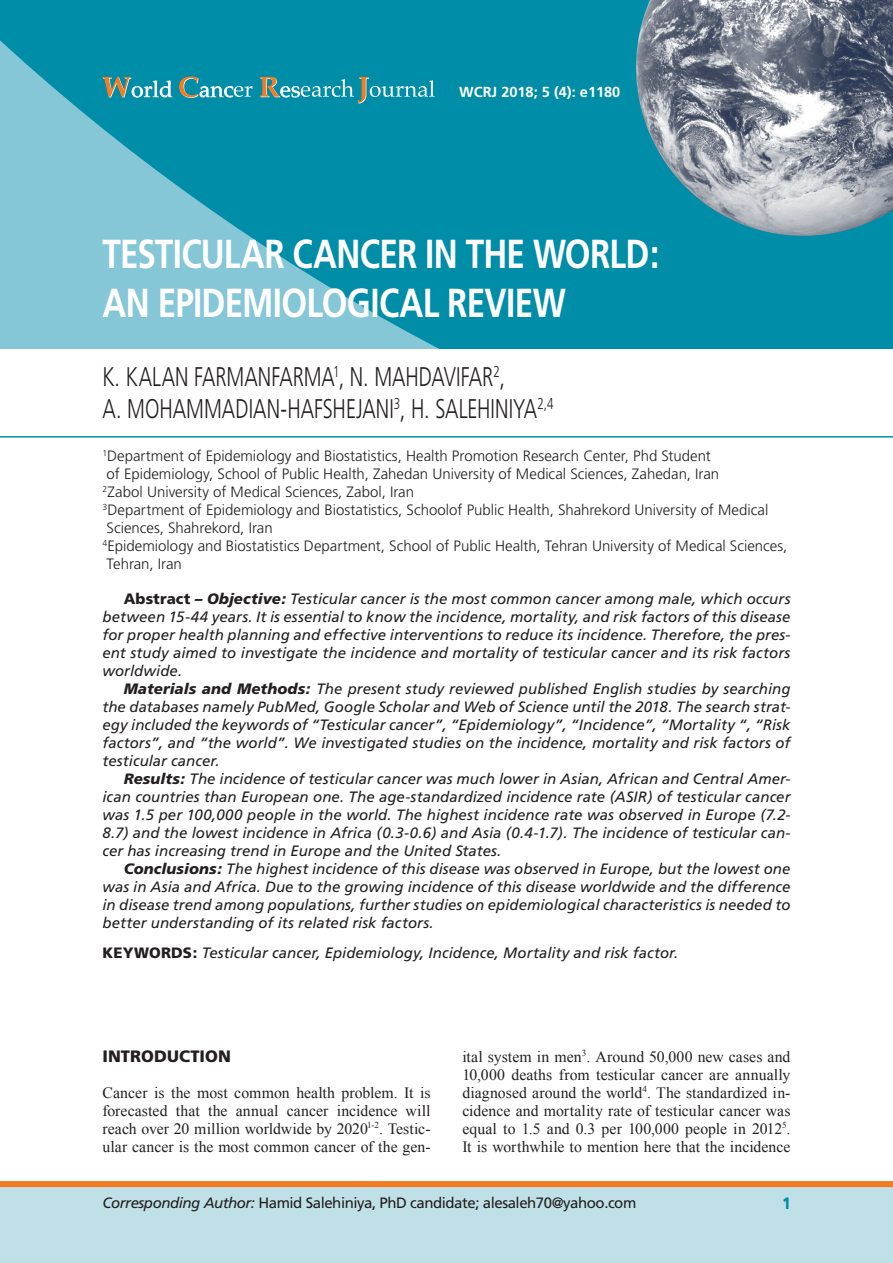
<style>
.page{position:relative;width:893px;height:1263px;background:#fff}
.page>*{position:absolute;margin:0;border:0;box-sizing:border-box;transform-origin:0 0}
.t1{font:700 40.5px/48.6px "Frutiger";letter-spacing:-.025em;color:#fff;scale:.82 1}
.t2{font:300 27px/32.4px "Frutiger";color:#231f20;scale:.74 1}
.t3{font:900 16.5px "Frutiger";letter-spacing:.005em;color:#231f20}
.t4{font:900 16.5px "Frutiger";color:#008da8;scale:.8 1}
.t5{font:15.75px/18px "Times New Roman";color:#231f20;text-align:justify}
.t6{font:italic 15px/18px "Frutiger";color:#231f20;text-align:justify}
.t7{font:300 15px/18px "Frutiger";color:#231f20}
.t8{font:15px "Frutiger";letter-spacing:-.03em;color:#231f20}
.t9{font:700 14.55px "Frutiger";color:#fff}
.s1{font-weight:900;font-style:normal}
.s2{font-weight:900}
.s3{font-style:italic}
</style>
<div class="page">
<svg style="left:0;top:0;width:893px;height:349px;background:#219bb3"></svg>
<div style="left:0;top:1181px;width:893px;height:82px;background:#c0e0e8"></div>
<div style="left:0;top:1181px;width:893px;height:6px;background:#f47b21"></div>
<img style="left:636px;top:0;width:257px;height:236px">
<svg style="left:102px;top:77px;width:71px;height:21px"></svg>
<svg style="left:179px;top:77px;width:74px;height:21px;background:#41a0ac"></svg>
<svg style="left:260px;top:77px;width:175px;height:26px;background:#339bab"></svg>
<hr style="left:0;top:436px;width:893px;height:2px;background:#008da8">
<p class="t9" style="left:459px;top:83px;width:163px">WCRJ 2018; 5 (4): e1180</p>
<h1 class="t1" style="left:102px;top:230px;width:681px">TESTICULAR CANCER IN THE WORLD:<br>AN EPIDEMIOLOGICAL REVIEW</h1>
<h2 class="t2" style="left:102px;top:360px;width:611px">K. KALAN FARMANFARMA<sup>1</sup>, N. MAHDAVIFAR<sup>2</sup>,<br>A. MOHAMMADIAN-HAFSHEJANI<sup>3</sup>, H. SALEHINIYA<sup>2,4</sup></h2>
<p class="t7" style="left:102px;top:447px;width:686px"><sup>1</sup>Department of Epidemiology and Biostatistics, Health Promotion Research Center, Phd Student<br>of Epidemiology, School of Public Health, Zahedan University of Medical Sciences, Zahedan, Iran<br><sup>2</sup>Zabol University of Medical Sciences, Zabol, Iran<br><sup>3</sup>Department of Epidemiology and Biostatistics, Schoolof Public Health, Shahrekord University of Medical Sciences, Shahrekord, Iran<br><sup>4</sup>Epidemiology and Biostatistics Department, School of Public Health, Tehran University of Medical Sciences, Tehran, Iran</p>
<p class="t6" style="left:102px;top:590px;width:689px;text-indent:21px"><span class="s1">Abstract</span> <span class="s2">– Objective:</span> Testicular cancer is the most common cancer among male, which occurs between 15-44 years. It is essential to know the incidence, mortality, and risk factors of this disease for proper health planning and effective interventions to reduce its incidence. Therefore, the pres&shy;ent study aimed to investigate the incidence and mortality of testicular cancer and its risk factors worldwide.</p>
<p class="t6" style="left:102px;top:680px;width:689px;text-indent:21px"><span class="s2">Materials and Methods:</span> The present study reviewed published English studies by searching the databases namely PubMed, Google Scholar and Web of Science until the 2018. The search strat&shy;egy included the keywords of “Testicular cancer”, “Epidemiology”, “Incidence”, “Mortality “, “Risk factors”, and “the world”. We investigated studies on the incidence, mortality and risk factors of testicular cancer.</p>
<p class="t6" style="left:102px;top:770px;width:690px;text-indent:21px"><span class="s2">Results:</span> The incidence of testicular cancer was much lower in Asian, African and Central Amer&shy;ican countries than European one. The age-standardized incidence rate (ASIR) of testicular cancer was 1.5 per 100,000 people in the world. The highest incidence rate was observed in Europe (7.2- 8.7) and the lowest incidence in Africa (0.3-0.6) and Asia (0.4-1.7). The incidence of testicular can&shy;cer has increasing trend in Europe and the United States.</p>
<p class="t6" style="left:102px;top:860px;width:690px;text-indent:21px"><span class="s2">Conclusions:</span> The highest incidence of this disease was observed in Europe, but the lowest one was in Asia and Africa. Due to the growing incidence of this disease worldwide and the difference in disease trend among populations, further studies on epidemiological characteristics is needed to better understanding of its related risk factors.</p>
<p class="t6" style="left:102px;top:944px;width:577px"><span class="s1">KEYWORDS:</span> Testicular cancer, Epidemiology, Incidence, Mortality and risk factor.</p>
<p class="t3" style="left:102px;top:1046px;width:130px">INTRODUCTION</p>
<p class="t5" style="left:102px;top:1083px;width:330px">Cancer is the most common health problem. It is forecasted that the annual cancer incidence will reach over 20 million worldwide by 2020<sup>1-2</sup>. Testic&shy;ular cancer is the most common cancer of the gen-</p>
<p class="t5" style="left:462px;top:1047px;width:330px">ital system in men<sup>3</sup>. Around 50,000 new cases and 10,000 deaths from testicular cancer are annually diagnosed around the world<sup>4</sup>. The standardized in&shy;cidence and mortality rate of testicular cancer was equal to 1.5 and 0.3 per 100,000 people in 2012<sup>5</sup>.<br>It is worthwhile to mention here that the incidence</p>
<p class="t8" style="left:102px;top:1193px;width:535px"><span class="s3">Corresponding Author:</span> Hamid Salehiniya, PhD candidate; alesaleh70@yahoo.com</p>
<p class="t4" style="left:782px;top:1193px;width:12px">1</p>
</div>
